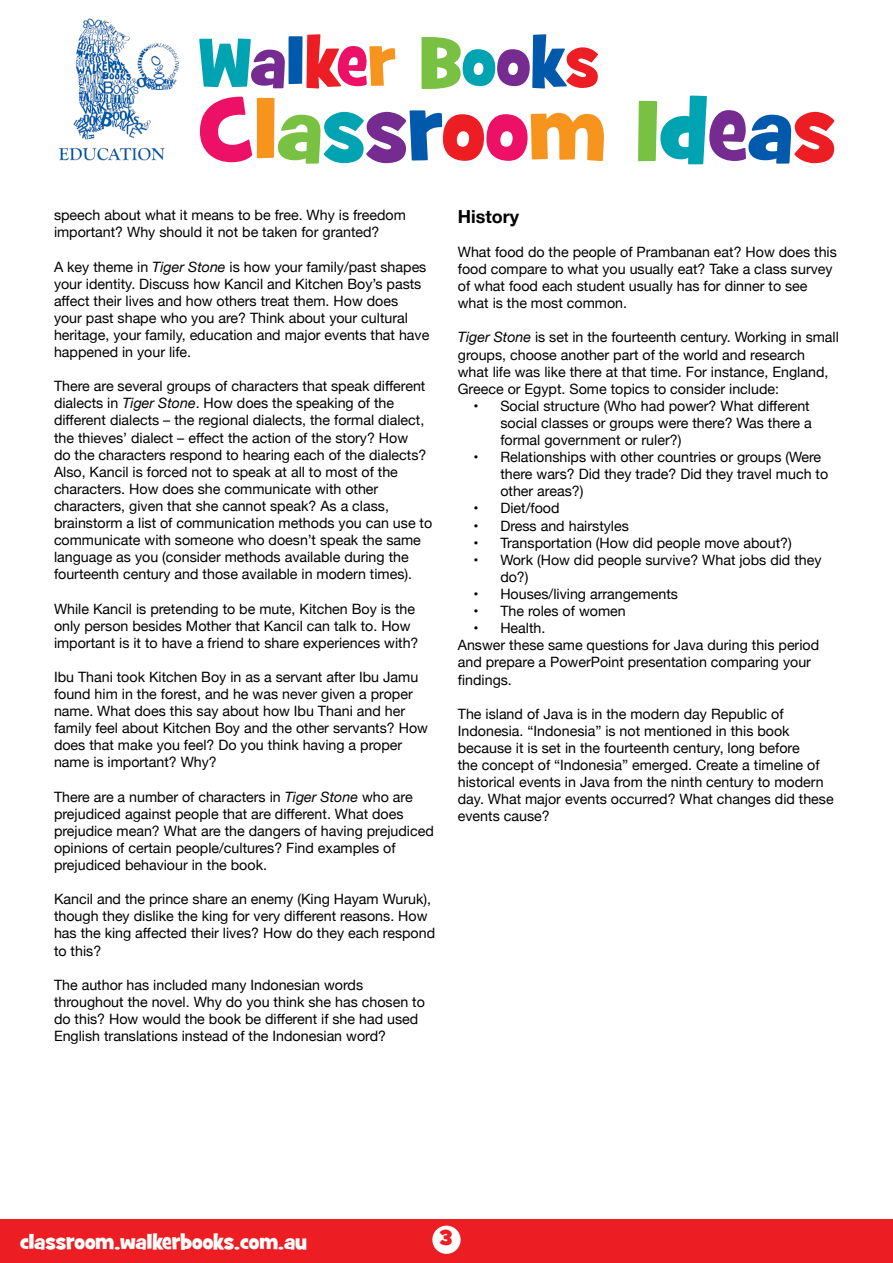
<style>
.page{position:relative;width:893px;height:1263px;background:#fff}
.page>*{position:absolute;margin:0;border:0;box-sizing:border-box;transform-origin:0 0}
.t1{font:21px "Grilled Cheese BTN";color:#fffffd}
.t2{font:21px "Grilled Cheese BTN";color:#ed1d24}
.t3{font:700 18px "Helvetica Neue";color:#000}
.t4{font:14.25px/17.1px "Helvetica Neue";color:#000}
.s1{font-style:italic}
</style>
<div class="page">
<div style="left:0;top:1219px;width:893px;height:44px;background:#ed1d24"></div>
<svg style="left:638px;top:96px;width:196px;height:68px"></svg>
<svg style="left:200px;top:97px;width:404px;height:67px"></svg>
<svg style="left:422px;top:34px;width:176px;height:55px"></svg>
<svg style="left:306px;top:34px;width:89px;height:55px"></svg>
<div style="left:289px;top:36px;width:14px;height:48px;background:#0059aa"></div>
<svg style="left:199px;top:38px;width:86px;height:50px"></svg>
<img style="left:58px;top:18px;width:121px;height:143px">
<div style="left:432px;top:1225px;width:29px;height:29px;background:#fff;border-radius:50%"></div>
<p class="t4" style="left:54px;top:207px;width:353px">speech about what it means to be free. Why is freedom important? Why should it not be taken for granted?</p>
<p class="t4" style="left:54px;top:259px;width:377px">A key theme in <span class="s1">Tiger Stone</span> is how your family/past shapes your identity. Discuss how Kancil and Kitchen Boy’s pasts affect their lives and how others treat them. How does your past shape who you are? Think about your cultural heritage, your family, education and major events that have happened in your life.</p>
<p class="t4" style="left:54px;top:378px;width:380px">There are several groups of characters that speak different dialects in <span class="s1">Tiger Stone</span>. How does the speaking of the different dialects – the regional dialects, the formal dialect, the thieves’ dialect – effect the action of the story? How<br>do the characters respond to hearing each of the dialects?<br>Also, Kancil is forced not to speak at all to most of the characters. How does she communicate with other characters, given that she cannot speak? As a class, brainstorm a list of communication methods you can use to communicate with someone who doesn’t speak the same language as you (consider methods available during the fourteenth century and those available in modern times).</p>
<p class="t4" style="left:54px;top:601px;width:366px">While Kancil is pretending to be mute, Kitchen Boy is the only person besides Mother that Kancil can talk to. How important is it to have a friend to share experiences with?</p>
<p class="t4" style="left:54px;top:669px;width:375px">Ibu Thani took Kitchen Boy in as a servant after Ibu Jamu found him in the forest, and he was never given a proper name. What does this say about how Ibu Thani and her family feel about Kitchen Boy and the other servants? How does that make you feel? Do you think having a proper name is important? Why?</p>
<p class="t4" style="left:54px;top:789px;width:381px">There are a number of characters in <span class="s1">Tiger Stone</span> who are prejudiced against people that are different. What does prejudice mean? What are the dangers of having prejudiced opinions of certain people/cultures? Find examples of prejudiced behaviour in the book.</p>
<p class="t4" style="left:54px;top:891px;width:383px">Kancil and the prince share an enemy (King Hayam Wuruk), though they dislike the king for very different reasons. How has the king affected their lives? How do they each respond to this?</p>
<p class="t4" style="left:54px;top:977px;width:372px">The author has included many Indonesian words throughout the novel. Why do you think she has chosen to do this? How would the book be different if she had used English translations instead of the Indonesian word?</p>
<p class="t3" style="left:458px;top:202px;width:63px">History</p>
<p class="t4" style="left:458px;top:244px;width:381px">What food do the people of Prambanan eat? How does this food compare to what you usually eat? Take a class survey of what food each student usually has for dinner to see what is the most common.</p>
<p class="t4" style="left:458px;top:330px;width:383px"><span class="s1">Tiger Stone</span> is set in the fourteenth century. Working in small groups, choose another part of the world and research what life was like there at that time. For instance, England, Greece or Egypt. Some topics to consider include:</p>
<p class="t4" style="left:500px;top:398px;width:313px;text-indent:-27px">• Social structure (Who had power? What different social classes or groups were there? Was there a formal government or ruler?)</p>
<p class="t4" style="left:500px;top:449px;width:329px;text-indent:-27px">• Relationships with other countries or groups (Were there wars? Did they trade? Did they travel much to other areas?)</p>
<p class="t4" style="left:473px;top:501px;width:88px">• Diet/food</p>
<p class="t4" style="left:473px;top:518px;width:157px">• Dress and hairstyles</p>
<p class="t4" style="left:473px;top:535px;width:320px">• Transportation (How did people move about?)</p>
<p class="t4" style="left:500px;top:552px;width:323px;text-indent:-27px">• Work (How did people survive? What jobs did they do?)</p>
<p class="t4" style="left:473px;top:586px;width:206px">• Houses/living arrangements</p>
<p class="t4" style="left:473px;top:603px;width:154px">• The roles of women</p>
<p class="t4" style="left:458px;top:620px;width:363px;text-indent:16px">• Health.<br>Answer these same questions for Java during this period and prepare a PowerPoint presentation comparing your findings.</p>
<p class="t4" style="left:458px;top:706px;width:377px">The island of Java is in the modern day Republic of Indonesia. “Indonesia” is not mentioned in this book because it is set in the fourteenth century, long before<br>the concept of “Indonesia” emerged. Create a timeline of historical events in Java from the ninth century to modern day. What major events occurred? What changes did these events cause?</p>
<h1 class="t1" style="left:20px;top:1228px;width:288px">classroom.walkerbooks.com.au</h1>
<h1 class="t2" style="left:440px;top:1224px;width:14px">3</h1>
</div>
